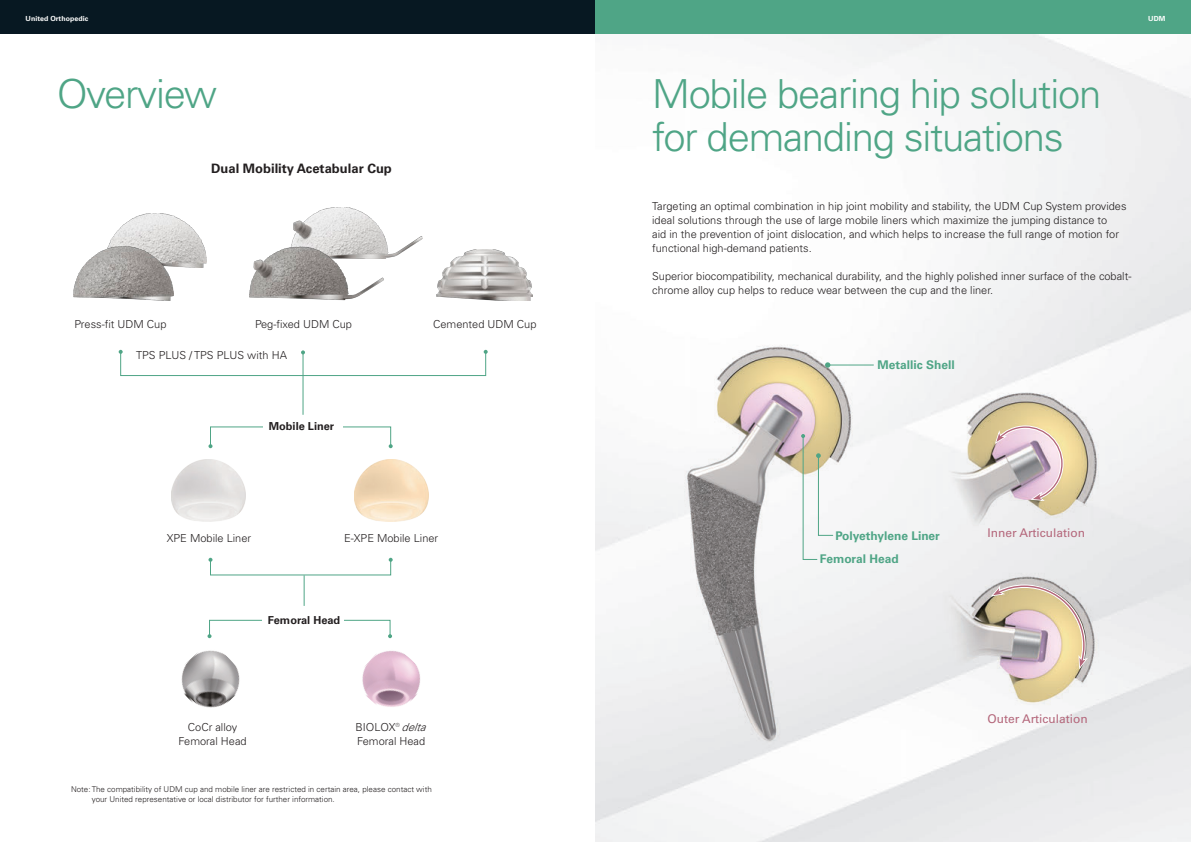
<style>
.page{position:relative;width:1191px;height:842px;background:#fff}
.page>*{position:absolute;margin:0;border:0;box-sizing:border-box;transform-origin:0 0}
.大標{font:300 40px/43px "Univers LT Pro 45";letter-spacing:-.03em;color:#4fa586}
.小標{font:700 13px "Univers LT Pro 65";color:#231f20}
.小標-2{font:700 12px "Univers LT Pro 65";color:#4fa586}
.小標-3{font:12px "Univers LT Pro 55 Roman";color:#b4677b}
.內文{font:300 11px/14px "Univers LT Pro 45";color:#231f20}
.內文-2{font:700 11px "Univers LT Pro 65";color:#231f20}
.內文-3{font:300 8px/10px "Univers LT Pro 45";color:#231f20}
.t1{font:700 7px "Univers LT Pro 65";letter-spacing:.01em;color:#fff}
.s1{font-style:italic}
</style>
<div class="page">
<div style="left:0;top:0;width:595px;height:34px;background:#071822"></div>
<div style="left:595px;top:0;width:596px;height:34px;background:#4fa586"></div>
<img style="left:595px;top:34px;width:596px;height:808px">
<div style="left:209px;top:620px;width:181px;height:17px;border:1px solid #4fa586"></div>
<svg style="left:207px;top:634px;width:4px;height:4px"></svg>
<svg style="left:388px;top:634px;width:4px;height:4px"></svg>
<div style="left:262px;top:614px;width:82px;height:12px;background:#fff"></div>
<svg style="left:208px;top:444px;width:4px;height:4px"></svg>
<svg style="left:389px;top:444px;width:4px;height:4px"></svg>
<svg style="left:389px;top:558px;width:4px;height:4px"></svg>
<svg style="left:208px;top:558px;width:4px;height:4px"></svg>
<div style="left:120px;top:351px;width:366px;height:25px;border:1px solid #4fa586"></div>
<svg style="left:484px;top:350px;width:4px;height:4px"></svg>
<svg style="left:119px;top:350px;width:4px;height:4px"></svg>
<hr style="left:302px;top:352px;width:1px;height:63px;background:#4fa586">
<svg style="left:301px;top:350px;width:4px;height:4px"></svg>
<img style="left:354px;top:459px;width:74px;height:63px">
<img style="left:171px;top:459px;width:74px;height:63px">
<hr style="left:304px;top:575px;width:1px;height:31px;background:#4fa586">
<img style="left:362px;top:651px;width:58px;height:56px">
<img style="left:181px;top:650px;width:59px;height:58px">
<img style="left:108px;top:213px;width:98px;height:54px">
<img style="left:291px;top:208px;width:131px;height:51px">
<img style="left:249px;top:246px;width:136px;height:55px">
<img style="left:73px;top:247px;width:101px;height:54px">
<img style="left:436px;top:249px;width:96px;height:52px">
<svg style="left:801px;top:434px;width:32px;height:126px"></svg>
<hr style="left:827px;top:364px;width:46px;height:1px;background:#4fa586">
<svg style="left:825px;top:362px;width:5px;height:6px"></svg>
<svg style="left:994px;top:424px;width:71px;height:78px;background:#d4c1c0"></svg>
<svg style="left:990px;top:583px;width:100px;height:86px;background:#d3c2b4"></svg>
<p class="t1" style="left:26px;top:14px;width:64px">United Orthopedic</p>
<p class="t1" style="left:1148px;top:14px;width:19px">UDM</p>
<p class="大標" style="left:57px;top:72px;width:162px">Overview</p>
<p class="小標" style="left:211px;top:159px;width:182px">Dual Mobility Acetabular Cup</p>
<p class="內文" style="left:74px;top:317px;width:94px">Press-fit UDM Cup</p>
<p class="內文" style="left:136px;top:348px;width:152px">TPS PLUS / TPS PLUS with HA</p>
<p class="內文" style="left:255px;top:317px;width:98px">Peg-fixed UDM Cup</p>
<p class="內文" style="left:433px;top:317px;width:105px">Cemented UDM Cup</p>
<p class="內文-2" style="left:269px;top:419px;width:67px">Mobile Liner</p>
<p class="內文" style="left:167px;top:531px;width:86px">XPE Mobile Liner</p>
<p class="內文" style="left:344px;top:531px;width:96px">E-XPE Mobile Liner</p>
<p class="內文-2" style="left:268px;top:612px;width:74px">Femoral Head</p>
<p class="內文" style="left:188px;top:719px;width:51px">CoCr alloy</p>
<p class="內文" style="left:179px;top:733px;width:70px">Femoral Head</p>
<p class="內文" style="left:355px;top:720px;width:76px">BIOLOX® <span class="s1">delta</span></p>
<p class="內文" style="left:357px;top:734px;width:70px">Femoral Head</p>
<p class="內文-3" style="left:92px;top:784px;width:341px;text-indent:-21px">Note: The compatibility of UDM cup and mobile liner are restricted in certain area, please contact with your United representative or local distributor for further information.</p>
<p class="大標" style="left:652px;top:72px;width:450px">Mobile bearing hip solution for demanding situations</p>
<p class="內文" style="left:652px;top:199px;width:476px">Targeting an optimal combination in hip joint mobility and stability, the UDM Cup System provides ideal solutions through the use of large mobile liners which maximize the jumping distance to<br>aid in the prevention of joint dislocation, and which helps to increase the full range of motion for functional high-demand patients.</p>
<p class="內文" style="left:652px;top:269px;width:481px">Superior biocompatibility, mechanical durability, and the highly polished inner surface of the cobalt&shy;chrome alloy cup helps to reduce wear between the cup and the liner.</p>
<p class="小標-2" style="left:877px;top:356px;width:79px">Metallic Shell</p>
<p class="小標-2" style="left:835px;top:527px;width:106px">Polyethylene Liner</p>
<p class="小標-2" style="left:820px;top:550px;width:80px">Femoral Head</p>
<p class="小標-3" style="left:987px;top:524px;width:99px">Inner Articulation</p>
<p class="小標-3" style="left:987px;top:710px;width:102px">Outer Articulation</p>
</div>
